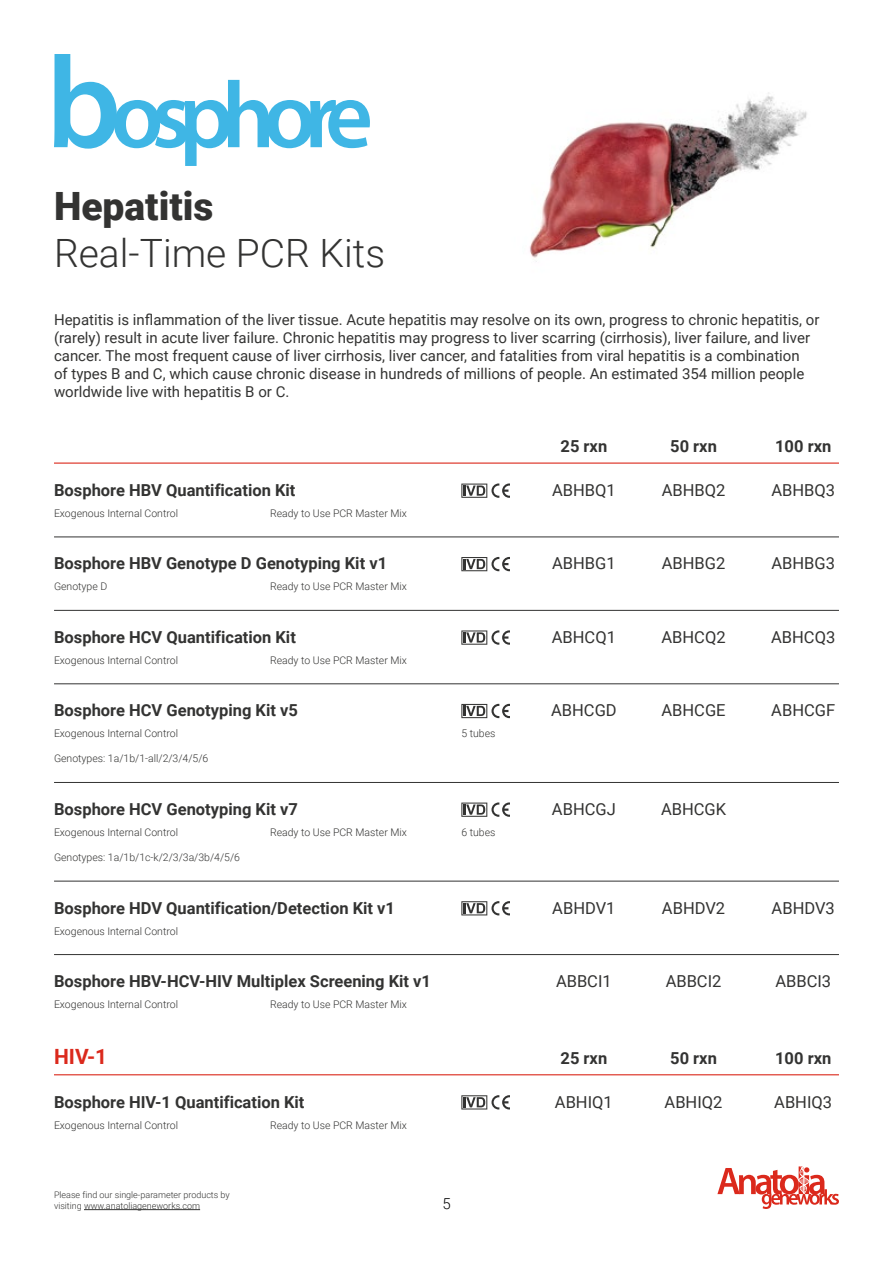
<style>
.page{position:relative;width:893px;height:1263px;background:#fff}
.page>*{position:absolute;margin:0;border:0;box-sizing:border-box;transform-origin:0 0}
.t1{font:300 39px "Roboto";color:#333332}
.t2{font:900 39px "Roboto";color:#333332}
.t3{font:700 21px "Roboto";color:#db291c}
.t4{font:700 16.5px "Roboto";color:#333332}
.t5{font:16.5px "Roboto";color:#333332}
.t6{font:15px/18px "Roboto";color:#333332}
.t7{font:300 15px "Roboto";color:#000}
.t8{font:300 10.5px "Roboto";color:#333332}
.t9{font:300 9px/10.8px "Roboto";color:#333332}
</style>
<div class="page">
<svg style="left:717px;top:1166px;width:122px;height:43px"></svg>
<img style="left:529px;top:92px;width:278px;height:170px">
<svg style="left:54px;top:54px;width:316px;height:112px"></svg>
<hr style="left:54px;top:462px;width:785px;height:2px;background:#db291c">
<hr style="left:54px;top:1074px;width:785px;height:1px;background:#db291c">
<hr style="left:54px;top:537px;width:785px;height:1px;background:#333332">
<hr style="left:54px;top:610px;width:785px;height:1px;background:#333332">
<hr style="left:54px;top:683px;width:785px;height:1px;background:#333332">
<hr style="left:54px;top:782px;width:785px;height:1px;background:#333332">
<hr style="left:54px;top:954px;width:785px;height:1px;background:#333332">
<hr style="left:54px;top:881px;width:785px;height:1px;background:#333332">
<svg style="left:461px;top:483px;width:49px;height:15px"></svg>
<svg style="left:461px;top:557px;width:49px;height:14px"></svg>
<svg style="left:461px;top:630px;width:49px;height:15px"></svg>
<svg style="left:461px;top:901px;width:49px;height:14px"></svg>
<svg style="left:461px;top:802px;width:49px;height:15px"></svg>
<svg style="left:461px;top:704px;width:49px;height:14px"></svg>
<svg style="left:461px;top:1095px;width:49px;height:14px"></svg>
<hr style="left:84px;top:1209px;width:116px;height:1px;background:#333332">
<h1 class="t2" style="left:54px;top:179px;width:161px">Hepatitis</h1>
<h1 class="t1" style="left:54px;top:226px;width:333px">Real-Time PCR Kits</h1>
<p class="t6" style="left:54px;top:310px;width:767px">Hepatitis is inflammation of the liver tissue. Acute hepatitis may resolve on its own, progress to chronic hepatitis, or (rarely) result in acute liver failure. Chronic hepatitis may progress to liver scarring (cirrhosis), liver failure, and liver cancer. The most frequent cause of liver cirrhosis, liver cancer, and fatalities from viral hepatitis is a combination<br>of types B and C, which cause chronic disease in hundreds of millions of people. An estimated 354 million people worldwide live with hepatitis B or C.</p>
<p class="t4" style="left:561px;top:435px;width:48px">25 rxn</p>
<p class="t4" style="left:670px;top:435px;width:48px">50 rxn</p>
<p class="t4" style="left:775px;top:435px;width:58px">100 rxn</p>
<p class="t4" style="left:54px;top:478px;width:243px">Bosphore HBV Quantification Kit</p>
<p class="t5" style="left:552px;top:478px;width:65px">ABHBQ1</p>
<p class="t5" style="left:662px;top:478px;width:65px">ABHBQ2</p>
<p class="t5" style="left:771px;top:478px;width:65px">ABHBQ3</p>
<p class="t8" style="left:54px;top:506px;width:126px">Exogenous Internal Control</p>
<p class="t8" style="left:270px;top:506px;width:138px">Ready to Use PCR Master Mix</p>
<p class="t4" style="left:54px;top:552px;width:335px">Bosphore HBV Genotype D Genotyping Kit v1</p>
<p class="t5" style="left:552px;top:552px;width:65px">ABHBG1</p>
<p class="t5" style="left:662px;top:552px;width:65px">ABHBG2</p>
<p class="t5" style="left:771px;top:552px;width:65px">ABHBG3</p>
<p class="t8" style="left:54px;top:579px;width:55px">Genotype D</p>
<p class="t8" style="left:270px;top:579px;width:138px">Ready to Use PCR Master Mix</p>
<p class="t4" style="left:54px;top:625px;width:243px">Bosphore HCV Quantification Kit</p>
<p class="t5" style="left:552px;top:625px;width:66px">ABHCQ1</p>
<p class="t5" style="left:661px;top:625px;width:66px">ABHCQ2</p>
<p class="t5" style="left:771px;top:625px;width:66px">ABHCQ3</p>
<p class="t8" style="left:54px;top:653px;width:126px">Exogenous Internal Control</p>
<p class="t8" style="left:270px;top:653px;width:138px">Ready to Use PCR Master Mix</p>
<p class="t4" style="left:54px;top:699px;width:245px">Bosphore HCV Genotyping Kit v5</p>
<p class="t5" style="left:551px;top:699px;width:67px">ABHCGD</p>
<p class="t5" style="left:661px;top:699px;width:66px">ABHCGE</p>
<p class="t5" style="left:771px;top:699px;width:65px">ABHCGF</p>
<p class="t8" style="left:54px;top:726px;width:126px">Exogenous Internal Control</p>
<p class="t8" style="left:54px;top:751px;width:156px">Genotypes: 1a/1b/1-all/2/3/4/5/6</p>
<p class="t8" style="left:461px;top:726px;width:36px">5 tubes</p>
<p class="t4" style="left:54px;top:797px;width:245px">Bosphore HCV Genotyping Kit v7</p>
<p class="t5" style="left:552px;top:797px;width:65px">ABHCGJ</p>
<p class="t5" style="left:661px;top:797px;width:67px">ABHCGK</p>
<p class="t8" style="left:54px;top:825px;width:126px">Exogenous Internal Control</p>
<p class="t8" style="left:270px;top:825px;width:138px">Ready to Use PCR Master Mix</p>
<p class="t8" style="left:54px;top:850px;width:188px">Genotypes: 1a/1b/1c-k/2/3/3a/3b/4/5/6</p>
<p class="t8" style="left:461px;top:825px;width:36px">6 tubes</p>
<p class="t4" style="left:54px;top:896px;width:342px">Bosphore HDV Quantification/Detection Kit v1</p>
<p class="t5" style="left:552px;top:896px;width:65px">ABHDV1</p>
<p class="t5" style="left:662px;top:896px;width:65px">ABHDV2</p>
<p class="t5" style="left:772px;top:896px;width:65px">ABHDV3</p>
<p class="t8" style="left:54px;top:923px;width:126px">Exogenous Internal Control</p>
<p class="t4" style="left:54px;top:969px;width:379px">Bosphore HBV-HCV-HIV Multiplex Screening Kit v1</p>
<p class="t5" style="left:556px;top:969px;width:57px">ABBCI1</p>
<p class="t5" style="left:666px;top:969px;width:57px">ABBCI2</p>
<p class="t5" style="left:775px;top:969px;width:57px">ABBCI3</p>
<p class="t8" style="left:54px;top:997px;width:126px">Exogenous Internal Control</p>
<p class="t8" style="left:270px;top:997px;width:138px">Ready to Use PCR Master Mix</p>
<h2 class="t3" style="left:54px;top:1042px;width:55px">HIV-1</h2>
<p class="t4" style="left:561px;top:1046px;width:48px">25 rxn</p>
<p class="t4" style="left:670px;top:1046px;width:48px">50 rxn</p>
<p class="t4" style="left:775px;top:1046px;width:58px">100 rxn</p>
<p class="t4" style="left:54px;top:1090px;width:252px">Bosphore HIV-1 Quantification Kit</p>
<p class="t5" style="left:555px;top:1090px;width:59px">ABHIQ1</p>
<p class="t5" style="left:665px;top:1090px;width:59px">ABHIQ2</p>
<p class="t5" style="left:774px;top:1090px;width:59px">ABHIQ3</p>
<p class="t8" style="left:54px;top:1117px;width:126px">Exogenous Internal Control</p>
<p class="t8" style="left:270px;top:1117px;width:138px">Ready to Use PCR Master Mix</p>
<p class="t9" style="left:54px;top:1189px;width:177px">Please find our single-parameter products by visiting www.anatoliageneworks.com</p>
<p class="t7" style="left:442px;top:1193px;width:10px">5</p>
</div>
